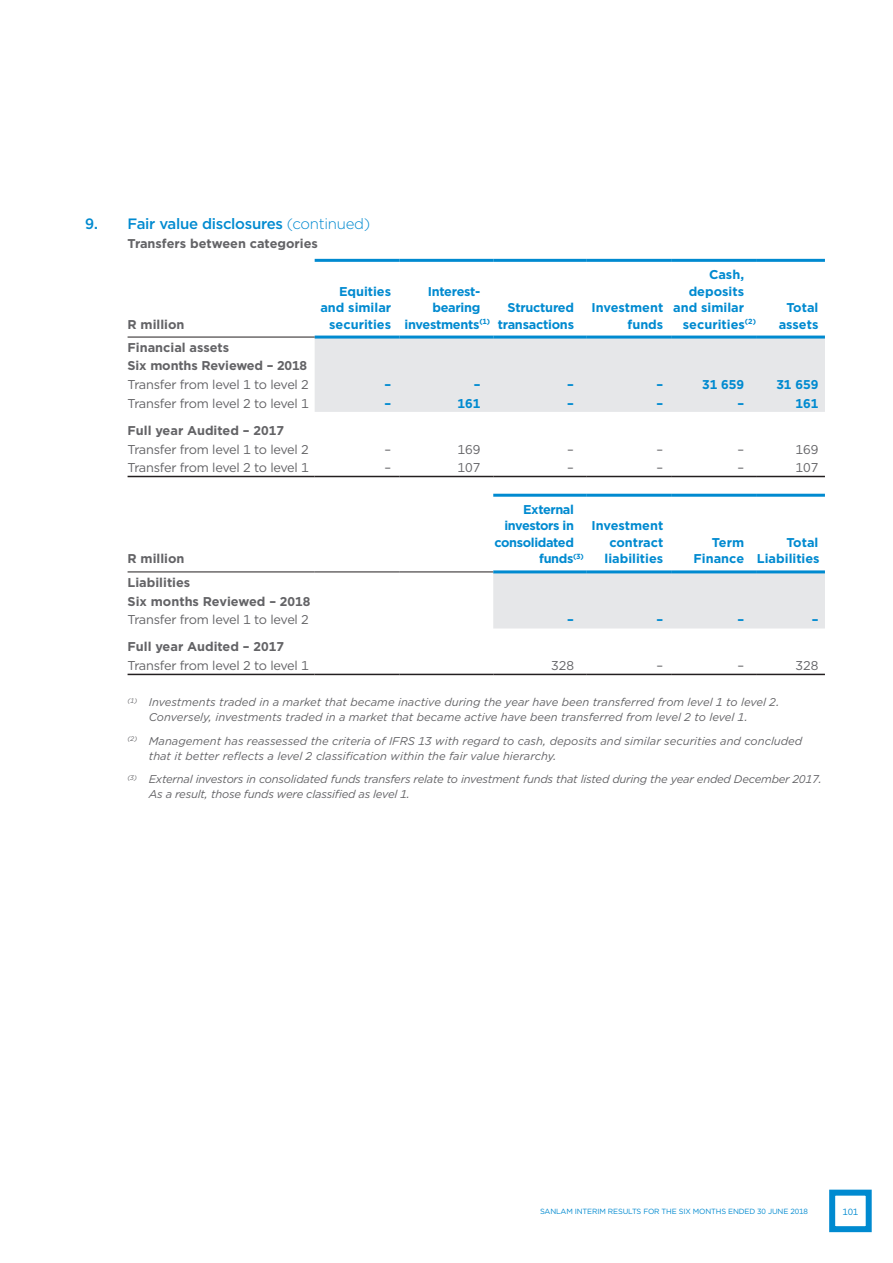
<style>
.page{position:relative;width:893px;height:1263px;background:#fff}
.page>*{position:absolute;margin:0;border:0;box-sizing:border-box;transform-origin:0 0}
.t1{font:500 15px "Gotham";letter-spacing:-.02em;color:#008ad0}
.t2{font:12.75px "Gotham";letter-spacing:-.02em;color:#636366}
.t3{font:700 12.75px/16.5px "Gotham";color:#008ad0;text-align:right}
.t4{font:700 12.75px/18.8px "Gotham";color:#636366}
.t5{font:700 12.75px/16.5px "Gotham";letter-spacing:-.02em;color:#008ad0;text-align:right}
.t6{font:700 12.75px "Gotham";letter-spacing:-.03em;color:#008ad0}
.t7{font:italic 11.25px/15px "Gotham";color:#636366}
.t8{font:italic 11.25px/15px "Gotham";letter-spacing:-.02em;color:#636366}
.t9{font:9px "Gotham";color:#008ad0}
.t10{font:7.5px "Gotham";letter-spacing:-.02em;color:#008ad0}
.s1{font-weight:300}
</style>
<div class="page">
<div style="left:829px;top:1189px;width:43px;height:43px;border:6px solid #008ad0"></div>
<svg style="left:315px;top:339px;width:510px;height:289px"></svg>
<hr style="left:315px;top:259px;width:85px;height:3px;background:#008ad0">
<hr style="left:400px;top:259px;width:93px;height:3px;background:#008ad0">
<hr style="left:493px;top:259px;width:94px;height:3px;background:#008ad0">
<hr style="left:587px;top:259px;width:85px;height:3px;background:#008ad0">
<hr style="left:672px;top:259px;width:85px;height:3px;background:#008ad0">
<hr style="left:757px;top:259px;width:68px;height:3px;background:#008ad0">
<hr style="left:315px;top:336px;width:85px;height:3px;background:#008ad0">
<hr style="left:400px;top:336px;width:93px;height:3px;background:#008ad0">
<hr style="left:493px;top:336px;width:94px;height:3px;background:#008ad0">
<hr style="left:587px;top:336px;width:85px;height:3px;background:#008ad0">
<hr style="left:672px;top:336px;width:85px;height:3px;background:#008ad0">
<hr style="left:757px;top:336px;width:68px;height:3px;background:#008ad0">
<hr style="left:128px;top:337px;width:187px;height:1px;background:#231f20">
<hr style="left:128px;top:476px;width:187px;height:1px;background:#231f20">
<hr style="left:315px;top:476px;width:85px;height:1px;background:#231f20">
<hr style="left:400px;top:476px;width:93px;height:1px;background:#231f20">
<hr style="left:493px;top:476px;width:94px;height:1px;background:#231f20">
<hr style="left:587px;top:476px;width:85px;height:1px;background:#231f20">
<hr style="left:672px;top:476px;width:85px;height:1px;background:#231f20">
<hr style="left:757px;top:476px;width:68px;height:1px;background:#231f20">
<hr style="left:128px;top:571px;width:187px;height:1px;background:#231f20">
<hr style="left:315px;top:571px;width:85px;height:1px;background:#231f20">
<hr style="left:400px;top:571px;width:93px;height:1px;background:#231f20">
<hr style="left:493px;top:494px;width:94px;height:3px;background:#008ad0">
<hr style="left:587px;top:494px;width:85px;height:3px;background:#008ad0">
<hr style="left:672px;top:494px;width:85px;height:3px;background:#008ad0">
<hr style="left:757px;top:494px;width:68px;height:3px;background:#008ad0">
<hr style="left:493px;top:570px;width:94px;height:3px;background:#008ad0">
<hr style="left:587px;top:570px;width:85px;height:3px;background:#008ad0">
<hr style="left:672px;top:570px;width:85px;height:3px;background:#008ad0">
<hr style="left:757px;top:570px;width:68px;height:3px;background:#008ad0">
<hr style="left:128px;top:674px;width:187px;height:1px;background:#231f20">
<hr style="left:315px;top:674px;width:85px;height:1px;background:#231f20">
<hr style="left:400px;top:674px;width:93px;height:1px;background:#231f20">
<hr style="left:493px;top:674px;width:94px;height:1px;background:#231f20">
<hr style="left:587px;top:674px;width:85px;height:1px;background:#231f20">
<hr style="left:672px;top:674px;width:85px;height:1px;background:#231f20">
<hr style="left:757px;top:674px;width:68px;height:1px;background:#231f20">
<h1 class="t1" style="left:85px;top:214px;width:287px">9. Fair value disclosures <span class="s1">(continued)</span></h1>
<p class="t4" style="left:128px;top:234px;width:192px">Transfers between categories</p>
<p class="t4" style="left:128px;top:315px;width:58px">R million</p>
<p class="t3" style="left:320px;top:283px;width:72px">Equities and similar securities</p>
<p class="t5" style="left:428px;top:283px;width:54px">Interest-</p>
<p class="t5" style="left:432px;top:299px;width:50px">bearing</p>
<p class="t5" style="left:404px;top:316px;width:87px">investments<sup>(1)</sup></p>
<p class="t5" style="left:498px;top:299px;width:78px">Structured transactions</p>
<p class="t3" style="left:591px;top:299px;width:73px">Investment funds</p>
<p class="t3" style="left:709px;top:266px;width:37px">Cash,</p>
<p class="t3" style="left:689px;top:283px;width:57px">deposits</p>
<p class="t3" style="left:673px;top:299px;width:72px">and similar</p>
<p class="t3" style="left:683px;top:316px;width:75px">securities<sup>(2)</sup></p>
<p class="t3" style="left:779px;top:299px;width:41px;text-align:center">Total assets</p>
<p class="t4" style="left:128px;top:337px;width:181px">Financial assets<br>Six months Reviewed – 2018</p>
<p class="t2" style="left:128px;top:376px;width:183px">Transfer from level 1 to level 2</p>
<p class="t3" style="left:384px;top:376px;width:8px">–</p>
<p class="t3" style="left:474px;top:376px;width:8px">–</p>
<p class="t3" style="left:567px;top:376px;width:8px">–</p>
<p class="t3" style="left:657px;top:376px;width:8px">–</p>
<p class="t3" style="left:702px;top:376px;width:44px">31 659</p>
<p class="t3" style="left:776px;top:376px;width:44px">31 659</p>
<p class="t2" style="left:128px;top:395px;width:183px">Transfer from level 2 to level 1</p>
<p class="t3" style="left:384px;top:395px;width:8px">–</p>
<p class="t3" style="left:458px;top:395px;width:24px">161</p>
<p class="t3" style="left:567px;top:395px;width:8px">–</p>
<p class="t3" style="left:657px;top:395px;width:8px">–</p>
<p class="t3" style="left:737px;top:395px;width:8px">–</p>
<p class="t3" style="left:795px;top:395px;width:24px">161</p>
<p class="t4" style="left:128px;top:421px;width:158px">Full year Audited – 2017</p>
<p class="t2" style="left:128px;top:441px;width:183px">Transfer from level 1 to level 2</p>
<p class="t2" style="left:384px;top:441px;width:8px">–</p>
<p class="t2" style="left:457px;top:441px;width:24px">169</p>
<p class="t2" style="left:567px;top:441px;width:8px">–</p>
<p class="t2" style="left:657px;top:441px;width:8px">–</p>
<p class="t2" style="left:737px;top:441px;width:8px">–</p>
<p class="t2" style="left:795px;top:441px;width:24px">169</p>
<p class="t2" style="left:128px;top:460px;width:183px">Transfer from level 2 to level 1</p>
<p class="t2" style="left:384px;top:460px;width:8px">–</p>
<p class="t2" style="left:457px;top:460px;width:24px">107</p>
<p class="t2" style="left:567px;top:460px;width:8px">–</p>
<p class="t2" style="left:656px;top:460px;width:8px">–</p>
<p class="t2" style="left:737px;top:460px;width:8px">–</p>
<p class="t2" style="left:795px;top:460px;width:24px">107</p>
<p class="t4" style="left:128px;top:549px;width:58px">R million</p>
<p class="t6" style="left:523px;top:501px;width:52px">External</p>
<p class="t6" style="left:504px;top:517px;width:71px">investors in</p>
<p class="t6" style="left:494px;top:534px;width:81px">consolidated</p>
<p class="t3" style="left:539px;top:551px;width:46px">funds<sup>(3)</sup></p>
<p class="t3" style="left:591px;top:518px;width:73px">Investment contract liabilities</p>
<p class="t3" style="left:694px;top:534px;width:52px">Term<br>Finance</p>
<p class="t3" style="left:757px;top:534px;width:64px">Total<br>Liabilities</p>
<p class="t4" style="left:128px;top:573px;width:184px">Liabilities<br>Six months Reviewed – 2018</p>
<p class="t2" style="left:128px;top:612px;width:183px">Transfer from level 1 to level 2</p>
<p class="t3" style="left:567px;top:611px;width:8px">–</p>
<p class="t3" style="left:657px;top:611px;width:8px">–</p>
<p class="t3" style="left:737px;top:611px;width:8px">–</p>
<p class="t3" style="left:812px;top:611px;width:8px">–</p>
<p class="t4" style="left:128px;top:637px;width:158px">Full year Audited – 2017</p>
<p class="t2" style="left:128px;top:657px;width:183px">Transfer from level 2 to level 1</p>
<p class="t2" style="left:551px;top:657px;width:24px">328</p>
<p class="t2" style="left:657px;top:657px;width:8px">–</p>
<p class="t2" style="left:737px;top:657px;width:8px">–</p>
<p class="t2" style="left:795px;top:657px;width:24px">328</p>
<p class="t7" style="left:149px;top:695px;width:632px;text-indent:-21px"><sup>(1)</sup> Investments traded in a market that became inactive during the year have been transferred from level 1 to level 2.<br>Conversely, investments traded in a market that became active have been transferred from level 2 to level 1.</p>
<p class="t7" style="left:149px;top:733px;width:655px;text-indent:-21px"><sup>(2)</sup> Management has reassessed the criteria of IFRS 13 with regard to cash, deposits and similar securities and concluded that it better reflects a level 2 classification within the fair value hierarchy.</p>
<p class="t8" style="left:149px;top:772px;width:675px;text-indent:-21px"><sup>(3)</sup> External investors in consolidated funds transfers relate to investment funds that listed during the year ended December 2017.<br>As a result, those funds were classified as level 1.</p>
<p class="t10" style="left:540px;top:1206px;width:269px">SANLAM INTERIM RESULTS FOR THE SIX MONTHS ENDED 30 JUNE 2018</p>
<p class="t9" style="left:842px;top:1205px;width:17px">101</p>
</div>
